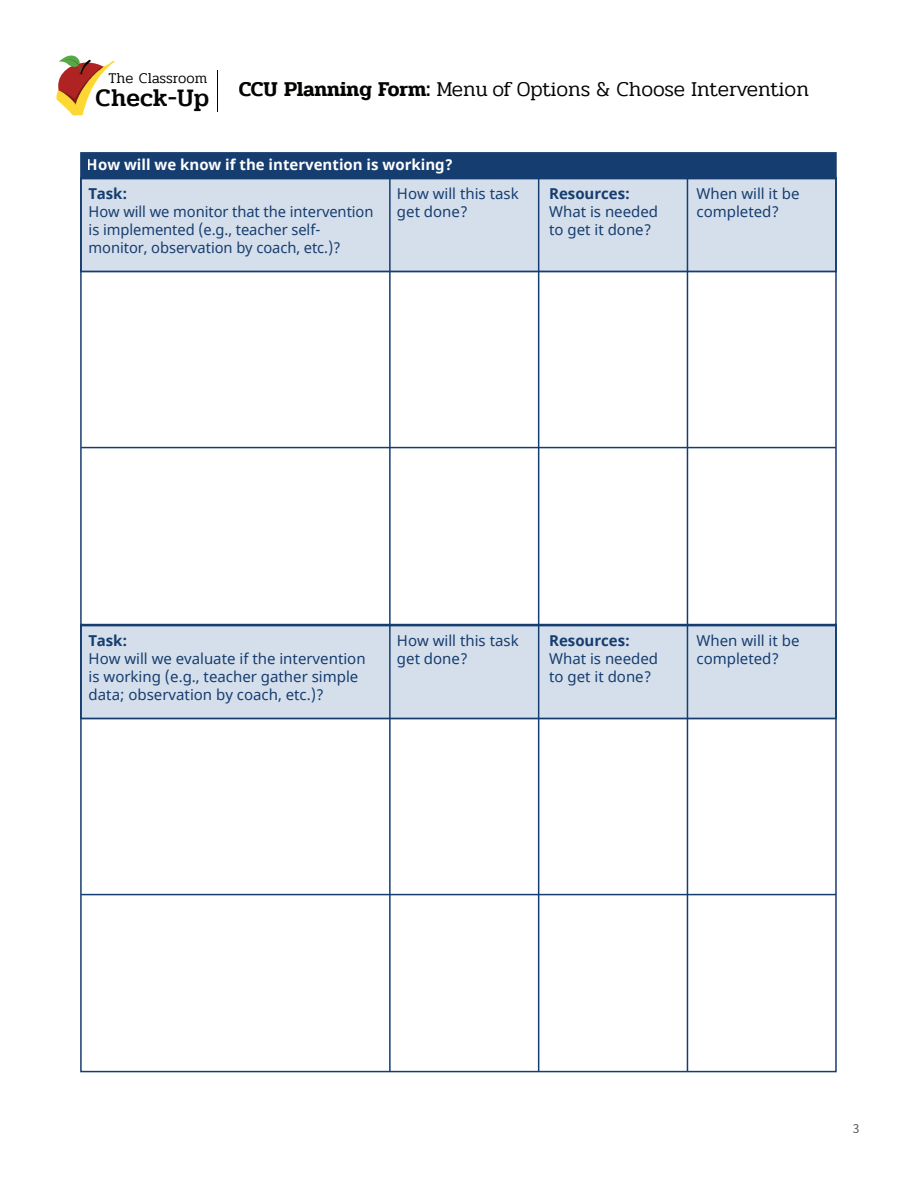
<style>
.page{position:relative;width:918px;height:1188px;background:#fff}
.page>*{position:absolute;margin:0;border:0;box-sizing:border-box;transform-origin:0 0}
.t1{font:500 25.05px "Pridi";color:#040503}
.t2{font:300 21px "Pridi";color:#040503}
.t3{font:15px/18px "Noto Sans";color:#163d6f}
.t4{font:700 15px "Noto Sans";color:#fff}
.t5{font:700 15px "Noto Sans";color:#163d6f}
.t6{font:300 14.85px "Pridi";letter-spacing:.01em;color:#040503}
.t7{font:12px "Noto Sans JP";color:#595959}
.s1{font-weight:600}
</style>
<div class="page">
<div style="left:80px;top:624px;width:757px;height:95px;background:#d5dfeb;border:2px solid #163d6f"></div>
<hr style="left:217px;top:70px;width:1px;height:41px;background:#040503">
<svg style="left:56px;top:55px;width:59px;height:61px"></svg>
<div style="left:80px;top:625px;width:757px;height:447px;border:2px solid #163d6f"></div>
<hr style="left:81px;top:894px;width:755px;height:1px;background:#163d6f">
<hr style="left:389px;top:626px;width:2px;height:446px;background:#163d6f">
<hr style="left:538px;top:626px;width:1px;height:446px;background:#163d6f">
<hr style="left:687px;top:626px;width:1px;height:446px;background:#163d6f">
<div style="left:80px;top:177px;width:757px;height:95px;background:#d5dfeb;border:2px solid #163d6f"></div>
<div style="left:80px;top:152px;width:757px;height:27px;background:#163d6f;border:2px solid #163d6f"></div>
<hr style="left:81px;top:447px;width:755px;height:1px;background:#163d6f">
<hr style="left:389px;top:179px;width:2px;height:446px;background:#163d6f">
<hr style="left:538px;top:179px;width:1px;height:446px;background:#163d6f">
<hr style="left:687px;top:179px;width:1px;height:446px;background:#163d6f">
<p class="t6" style="left:108px;top:68px;width:101px">The Classroom</p>
<h1 class="t1" style="left:96px;top:80px;width:115px">Check-Up</h1>
<h2 class="t2" style="left:239px;top:74px;width:572px"><span class="s1">CCU Planning Form:</span> Menu of Options &amp; Choose Intervention</h2>
<p class="t4" style="left:87px;top:154px;width:368px">How will we know if the intervention is working?</p>
<p class="t5" style="left:89px;top:183px;width:40px">Task:</p>
<p class="t3" style="left:89px;top:204px;width:286px">How will we monitor that the intervention is implemented (e.g., teacher self&shy;monitor, observation by coach, etc.)?</p>
<p class="t3" style="left:397px;top:186px;width:123px">How will this task get done?</p>
<p class="t5" style="left:549px;top:183px;width:82px">Resources:</p>
<p class="t3" style="left:549px;top:204px;width:111px">What is needed to get it done?</p>
<p class="t3" style="left:697px;top:186px;width:105px">When will it be completed?</p>
<p class="t5" style="left:89px;top:630px;width:40px">Task:</p>
<p class="t3" style="left:89px;top:651px;width:279px">How will we evaluate if the intervention is working (e.g., teacher gather simple data; observation by coach, etc.)?</p>
<p class="t3" style="left:397px;top:633px;width:123px">How will this task get done?</p>
<p class="t5" style="left:549px;top:630px;width:82px">Resources:</p>
<p class="t3" style="left:549px;top:651px;width:111px">What is needed to get it done?</p>
<p class="t3" style="left:696px;top:633px;width:105px">When will it be completed?</p>
<p class="t7" style="left:853px;top:1122px;width:8px">3</p>
</div>
